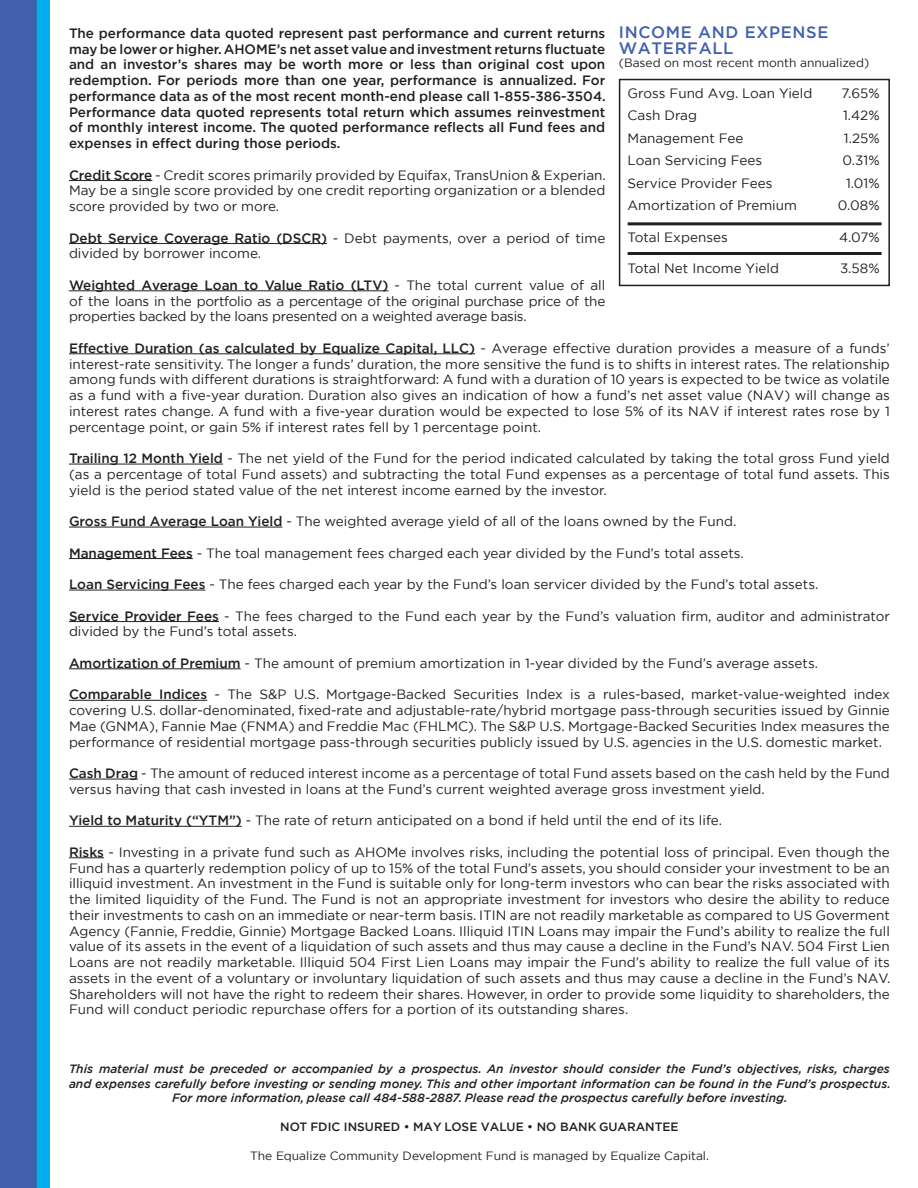
<style>
.page{position:relative;width:918px;height:1188px;background:#fff}
.page>*{position:absolute;margin:0;border:0;box-sizing:border-box;transform-origin:0 0}
.t1{font:500 16.5px/15.6px "Gotham";letter-spacing:.04em;color:#4260ac}
.t2{font:13.5px/15.8px "Gotham";color:#231f20;text-align:justify}
.t3{font:500 13.5px/15.8px "Gotham";color:#231f20;text-align:justify}
.t4{font:italic 500 12px/14.4px "Gotham";color:#231f20;text-align:center}
.t5{font:12px "Gotham";color:#231f20}
.t6{font:500 12px "Gotham";color:#231f20}
.s1{font-weight:500}
</style>
<div class="page">
<hr style="left:69px;top:180px;width:83px;height:1px;background:#231f20">
<hr style="left:69px;top:243px;width:258px;height:1px;background:#231f20">
<hr style="left:69px;top:290px;width:319px;height:1px;background:#231f20">
<hr style="left:69px;top:353px;width:406px;height:1px;background:#231f20">
<hr style="left:69px;top:464px;width:154px;height:1px;background:#231f20">
<hr style="left:69px;top:527px;width:213px;height:1px;background:#231f20">
<hr style="left:69px;top:558px;width:124px;height:1px;background:#231f20">
<hr style="left:69px;top:590px;width:136px;height:1px;background:#231f20">
<hr style="left:69px;top:621px;width:150px;height:1px;background:#231f20">
<hr style="left:69px;top:668px;width:172px;height:1px;background:#231f20">
<hr style="left:69px;top:700px;width:138px;height:1px;background:#231f20">
<hr style="left:69px;top:779px;width:69px;height:1px;background:#231f20">
<hr style="left:69px;top:826px;width:173px;height:1px;background:#231f20">
<hr style="left:69px;top:857px;width:35px;height:1px;background:#231f20">
<div style="left:619px;top:79px;width:271px;height:207px;border:2px solid #231f20"></div>
<hr style="left:628px;top:222px;width:254px;height:3px;background:#231f20">
<hr style="left:628px;top:252px;width:254px;height:3px;background:#231f20">
<div style="left:0;top:0;width:50px;height:1188px;background:#00aeef"></div>
<div style="left:0;top:0;width:37px;height:1188px;background:#4260ac"></div>
<p class="t1" style="left:619px;top:24px;width:211px">INCOME AND EXPENSE<br>WATERFALL</p>
<p class="t5" style="left:619px;top:56px;width:252px">(Based on most recent month annualized)</p>
<p class="t2" style="left:628px;top:85px;width:186px">Gross Fund Avg. Loan Yield</p>
<p class="t2" style="left:841px;top:85px;width:40px">7.65%</p>
<p class="t2" style="left:628px;top:107px;width:71px">Cash Drag</p>
<p class="t2" style="left:843px;top:107px;width:38px">1.42%</p>
<p class="t2" style="left:628px;top:130px;width:117px">Management Fee</p>
<p class="t2" style="left:844px;top:130px;width:37px">1.25%</p>
<p class="t2" style="left:628px;top:152px;width:136px">Loan Servicing Fees</p>
<p class="t2" style="left:843px;top:152px;width:39px">0.31%</p>
<p class="t2" style="left:628px;top:175px;width:146px">Service Provider Fees</p>
<p class="t2" style="left:846px;top:175px;width:35px">1.01%</p>
<p class="t2" style="left:628px;top:197px;width:171px">Amortization of Premium</p>
<p class="t2" style="left:838px;top:197px;width:43px">0.08%</p>
<p class="t2" style="left:628px;top:229px;width:102px">Total Expenses</p>
<p class="t2" style="left:839px;top:229px;width:42px">4.07%</p>
<p class="t2" style="left:628px;top:260px;width:153px">Total Net Income Yield</p>
<p class="t2" style="left:840px;top:260px;width:41px">3.58%</p>
<p class="t3" style="left:69px;top:25px;width:538px">The performance data quoted represent past performance and current returns may be lower or higher. AHOME’s net asset value and investment returns fluctuate and an investor’s shares may be worth more or less than original cost upon redemption. For periods more than one year, performance is annualized. For performance data as of the most recent month-end please call 1-855-386-3504.<br>Performance data quoted represents total return which assumes reinvestment of monthly interest income. The quoted performance reflects all Fund fees and expenses in effect during those periods.</p>
<p class="t2" style="left:69px;top:167px;width:538px"><span class="s1">Credit Score</span> - Credit scores primarily provided by Equifax, TransUnion &amp; Experian.<br>May be a single score provided by one credit reporting organization or a blended score provided by two or more.</p>
<p class="t2" style="left:69px;top:230px;width:538px"><span class="s1">Debt Service Coverage Ratio (DSCR)</span> - Debt payments, over a period of time divided by borrower income.</p>
<p class="t2" style="left:69px;top:277px;width:538px"><span class="s1">Weighted Average Loan to Value Ratio (LTV)</span> - The total current value of all of the loans in the portfolio as a percentage of the original purchase price of the properties backed by the loans presented on a weighted average basis.</p>
<p class="t2" style="left:69px;top:340px;width:822px"><span class="s1">Effective Duration (as calculated by Equalize Capital, LLC)</span> - Average effective duration provides a measure of a funds’ interest-rate sensitivity. The longer a funds’ duration, the more sensitive the fund is to shifts in interest rates. The relationship among funds with different durations is straightforward: A fund with a duration of 10 years is expected to be twice as volatile as a fund with a five-year duration. Duration also gives an indication of how a fund’s net asset value (NAV) will change as interest rates change. A fund with a five-year duration would be expected to lose 5% of its NAV if interest rates rose by 1 percentage point, or gain 5% if interest rates fell by 1 percentage point.</p>
<p class="t2" style="left:69px;top:450px;width:822px"><span class="s1">Trailing 12 Month Yield</span> - The net yield of the Fund for the period indicated calculated by taking the total gross Fund yield (as a percentage of total Fund assets) and subtracting the total Fund expenses as a percentage of total fund assets. This yield is the period stated value of the net interest income earned by the investor.</p>
<p class="t2" style="left:69px;top:513px;width:669px"><span class="s1">Gross Fund Average Loan Yield</span> - The weighted average yield of all of the loans owned by the Fund.</p>
<p class="t2" style="left:69px;top:545px;width:676px"><span class="s1">Management Fees</span> - The toal management fees charged each year divided by the Fund’s total assets.</p>
<p class="t2" style="left:69px;top:576px;width:751px"><span class="s1">Loan Servicing Fees</span> - The fees charged each year by the Fund’s loan servicer divided by the Fund’s total assets.</p>
<p class="t2" style="left:69px;top:608px;width:822px"><span class="s1">Service Provider Fees</span> - The fees charged to the Fund each year by the Fund’s valuation firm, auditor and administrator divided by the Fund’s total assets.</p>
<p class="t2" style="left:69px;top:655px;width:751px"><span class="s1">Amortization of Premium</span> - The amount of premium amortization in 1-year divided by the Fund’s average assets.</p>
<p class="t2" style="left:69px;top:686px;width:822px"><span class="s1">Comparable Indices</span> - The S&amp;P U.S. Mortgage-Backed Securities Index is a rules-based, market-value-weighted index covering U.S. dollar-denominated, fixed-rate and adjustable-rate/hybrid mortgage pass-through securities issued by Ginnie Mae (GNMA), Fannie Mae (FNMA) and Freddie Mac (FHLMC). The S&amp;P U.S. Mortgage-Backed Securities Index measures the performance of residential mortgage pass-through securities publicly issued by U.S. agencies in the U.S. domestic market.</p>
<p class="t2" style="left:69px;top:765px;width:822px"><span class="s1">Cash Drag</span> - The amount of reduced interest income as a percentage of total Fund assets based on the cash held by the Fund versus having that cash invested in loans at the Fund’s current weighted average gross investment yield.</p>
<p class="t2" style="left:69px;top:812px;width:654px"><span class="s1">Yield to Maturity (“YTM”)</span> - The rate of return anticipated on a bond if held until the end of its life.</p>
<p class="t2" style="left:69px;top:844px;width:823px"><span class="s1">Risks</span> - Investing in a private fund such as AHOMe involves risks, including the potential loss of principal. Even though the Fund has a quarterly redemption policy of up to 15% of the total Fund’s assets, you should consider your investment to be an illiquid investment. An investment in the Fund is suitable only for long-term investors who can bear the risks associated with the limited liquidity of the Fund. The Fund is not an appropriate investment for investors who desire the ability to reduce their investments to cash on an immediate or near-term basis. ITIN are not readily marketable as compared to US Goverment Agency (Fannie, Freddie, Ginnie) Mortgage Backed Loans. Illiquid ITIN Loans may impair the Fund’s ability to realize the full value of its assets in the event of a liquidation of such assets and thus may cause a decline in the Fund’s NAV. 504 First Lien Loans are not readily marketable. Illiquid 504 First Lien Loans may impair the Fund’s ability to realize the full value of its assets in the event of a voluntary or involuntary liquidation of such assets and thus may cause a decline in the Fund’s NAV.<br>Shareholders will not have the right to redeem their shares. However, in order to provide some liquidity to shareholders, the Fund will conduct periodic repurchase offers for a portion of its outstanding shares.</p>
<p class="t4" style="left:69px;top:1062px;width:823px">This material must be preceded or accompanied by a prospectus. An investor should consider the Fund’s objectives, risks, charges and expenses carefully before investing or sending money. This and other important information can be found in the Fund’s prospectus.<br>For more information, please call 484-588-2887. Please read the prospectus carefully before investing.</p>
<p class="t6" style="left:280px;top:1119px;width:400px">NOT FDIC INSURED • MAY LOSE VALUE • NO BANK GUARANTEE</p>
<p class="t5" style="left:250px;top:1148px;width:460px">The Equalize Community Development Fund is managed by Equalize Capital.</p>
</div>
